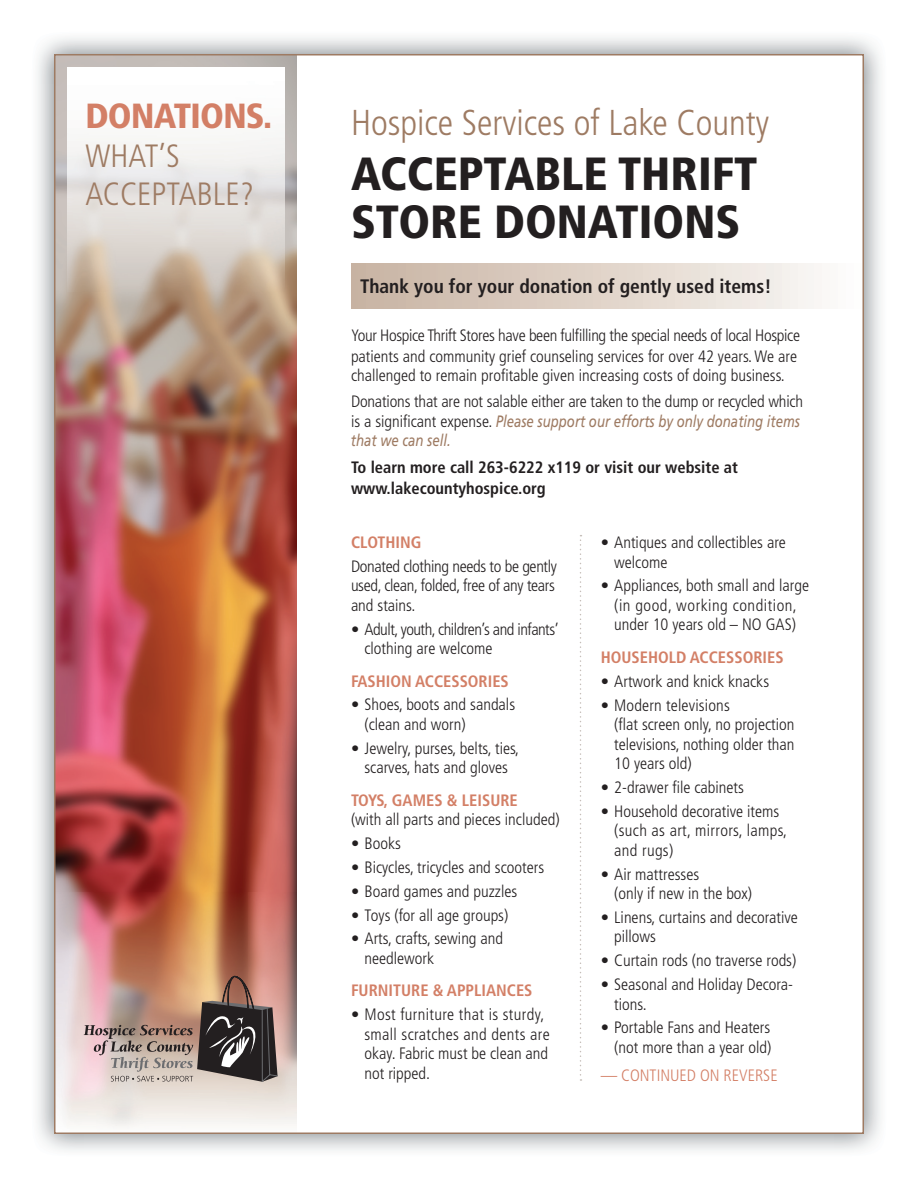
<style>
.page{position:relative;width:918px;height:1188px;background:#fff}
.page>*{position:absolute;margin:0;border:0;box-sizing:border-box;transform-origin:0 0}
.t1{font:900 condensed 46.5px/48px "Frutiger";color:#231f20}
.t2{font:300 condensed 36px "Frutiger";color:#9e7b63}
.t3{font:900 condensed 34.95px "Frutiger";letter-spacing:-.02em;color:#d37f66}
.t4{font:300 condensed 32.25px/38.7px "Frutiger";color:#9e7b63}
.t5{font:700 condensed 19.5px "Frutiger";color:#231f20}
.t6{font:300 condensed 16.5px/19.5px "Frutiger";color:#231f20}
.t7{font:300 condensed 16.5px/19.5px "Frutiger";letter-spacing:-.02em;color:#231f20}
.t8{font:300 condensed 16.5px/19.5px "Frutiger";letter-spacing:.02em;color:#231f20}
.t9{font:700 condensed 16.5px "Frutiger";color:#d37f66}
.t10{font:italic 16.5px/19.5px "Frutiger";color:#9e7b63;scale:.8 1}
.t11{font:700 condensed 16.5px/21px "Frutiger";color:#231f20}
.t12{font:300 condensed 16.5px/19.5px "Frutiger";letter-spacing:-.03em;color:#231f20}
.t13{font:300 condensed 16.5px "Frutiger";color:#d37f66}
.s1{font-weight:300;font-style:normal;font-stretch:condensed;color:#231f20}
</style>
<div class="page">
<img style="left:57px;top:57px;width:240px;height:835px">
<img style="left:68px;top:68px;width:217px;height:223px">
<img style="left:57px;top:892px;width:240px;height:235px">
<div style="left:351px;top:264px;width:513px;height:45px;background:linear-gradient(to right,#c7b1a0,#fcfbfa)"></div>
<svg style="left:84px;top:976px;width:194px;height:106px;background:#9e837a"></svg>
<svg style="left:580px;top:535px;width:1px;height:546px"></svg>
<h3 class="t3" style="left:85px;top:95px;width:188px">DONATIONS.</h3>
<h3 class="t4" style="left:85px;top:137px;width:170px">WHAT’S<br>ACCEPTABLE?</h3>
<h2 class="t2" style="left:351px;top:102px;width:420px">Hospice Services of Lake County</h2>
<h1 class="t1" style="left:351px;top:149px;width:408px">ACCEPTABLE THRIFT<br>STORE DONATIONS</h1>
<p class="t5" style="left:360px;top:274px;width:413px">Thank you for your donation of gently used items!</p>
<p class="t7" style="left:351px;top:325px;width:451px;line-height:21px">Your Hospice Thrift Stores have been fulfilling the special needs of local Hospice patients and community grief counseling services for over 42 years. We are</p>
<p class="t6" style="left:351px;top:362px;width:454px;line-height:26.2px">challenged to remain profitable given increasing costs of doing business.<br>Donations that are not salable either are taken to the dump or recycled which</p>
<p class="t10" style="left:351px;top:411px;width:563px"><span class="s1">is a significant expense.</span> Please support our efforts by only donating items that we can sell.</p>
<p class="t11" style="left:351px;top:456px;width:388px">To learn more call 263-6222 x119 or visit our website at www.lakecountyhospice.org</p>
<p class="t9" style="left:351px;top:533px;width:72px">CLOTHING</p>
<p class="t7" style="left:351px;top:557px;width:208px">Donated clothing needs to be gently used, clean, folded, free of any tears and stains.</p>
<p class="t12" style="left:364px;top:619px;width:196px;text-indent:-13px">• Adult, youth, children’s and infants’ clothing are welcome</p>
<p class="t9" style="left:351px;top:671px;width:159px">FASHION ACCESSORIES</p>
<p class="t6" style="left:364px;top:695px;width:152px;text-indent:-13px">• Shoes, boots and sandals (clean and worn)</p>
<p class="t6" style="left:351px;top:739px;width:170px;text-align:center">• Jewelry, purses, belts, ties, scarves, hats and gloves</p>
<p class="t9" style="left:351px;top:790px;width:168px">TOYS, GAMES &amp; LEISURE</p>
<p class="t6" style="left:351px;top:810px;width:210px">(with all parts and pieces included)</p>
<p class="t6" style="left:351px;top:834px;width:51px">• Books</p>
<p class="t6" style="left:351px;top:858px;width:195px">• Bicycles, tricycles and scooters</p>
<p class="t6" style="left:351px;top:882px;width:168px">• Board games and puzzles</p>
<p class="t6" style="left:351px;top:905px;width:159px">• Toys (for all age groups)</p>
<p class="t6" style="left:364px;top:929px;width:140px;text-indent:-13px">• Arts, crafts, sewing and needlework</p>
<p class="t9" style="left:351px;top:981px;width:183px">FURNITURE &amp; APPLIANCES</p>
<p class="t8" style="left:364px;top:1005px;width:187px;text-indent:-13px">• Most furniture that is sturdy, small scratches and dents are okay. Fabric must be clean and not ripped.</p>
<p class="t6" style="left:614px;top:533px;width:173px;text-indent:-13px">• Antiques and collectibles are welcome</p>
<p class="t6" style="left:601px;top:576px;width:210px;text-align:center">• Appliances, both small and large (in good, working condition, under 10 years old – NO GAS)</p>
<p class="t9" style="left:601px;top:647px;width:184px">HOUSEHOLD ACCESSORIES</p>
<p class="t6" style="left:601px;top:672px;width:170px">• Artwork and knick knacks</p>
<p class="t6" style="left:614px;top:695px;width:182px;text-indent:-13px">• Modern televisions<br>(flat screen only, no projection televisions, nothing older than<br>10 years old)</p>
<p class="t6" style="left:601px;top:778px;width:145px">• 2-drawer file cabinets</p>
<p class="t6" style="left:614px;top:802px;width:174px;text-indent:-13px">• Household decorative items (such as art, mirrors, lamps, and rugs)</p>
<p class="t6" style="left:614px;top:864px;width:139px;text-indent:-13px">• Air mattresses<br>(only if new in the box)</p>
<p class="t6" style="left:614px;top:908px;width:185px;text-indent:-13px">• Linens, curtains and decorative pillows</p>
<p class="t6" style="left:601px;top:951px;width:197px">• Curtain rods (no traverse rods)</p>
<p class="t6" style="left:614px;top:975px;width:180px;text-indent:-13px">• Seasonal and Holiday Decora&shy;tions.</p>
<p class="t6" style="left:601px;top:1018px;width:172px;text-align:right">• Portable Fans and Heaters (not more than a year old)</p>
<p class="t13" style="left:601px;top:1066px;width:178px">— CONTINUED ON REVERSE</p>
</div>
